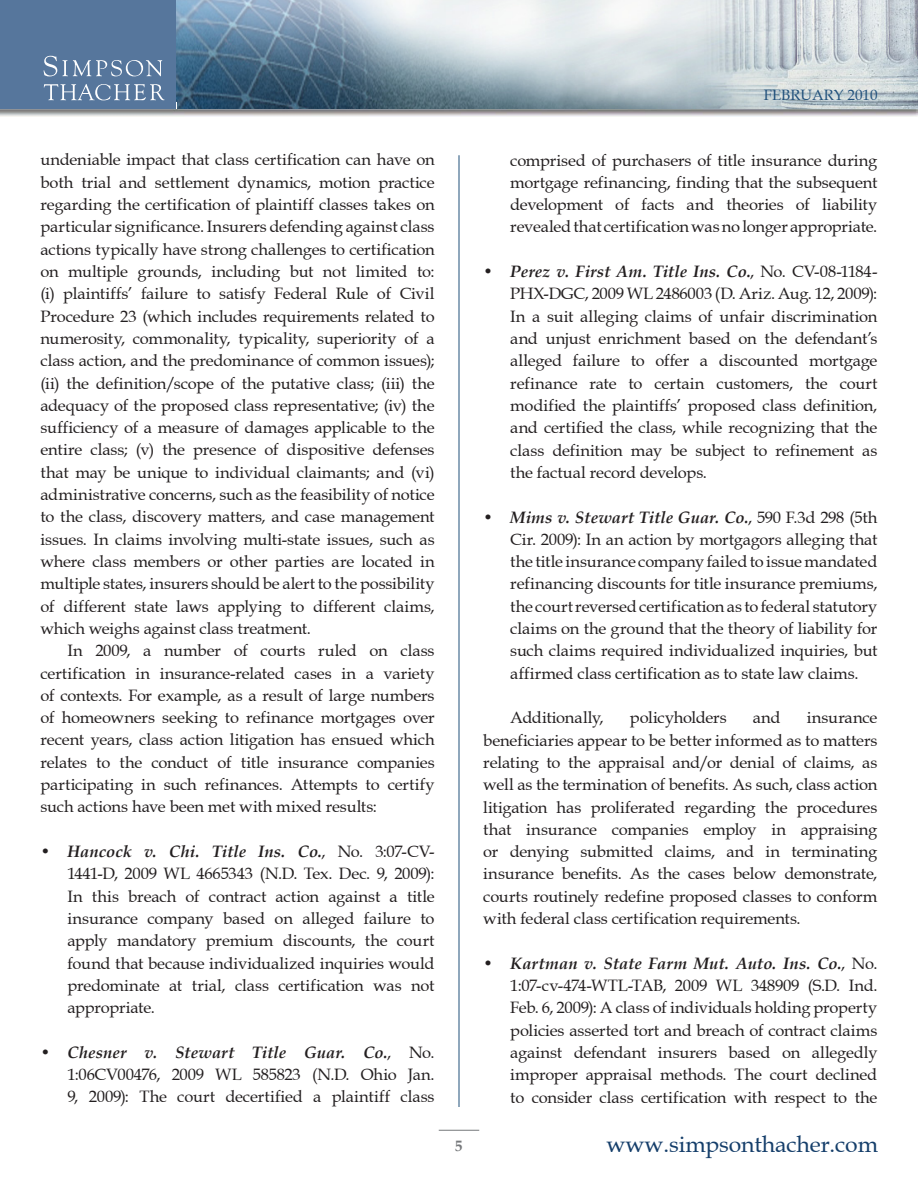
<style>
.page{position:relative;width:918px;height:1188px;background:#fff}
.page>*{position:absolute;margin:0;border:0;box-sizing:border-box;transform-origin:0 0}
.t1{font:22.95px "Book Antiqua";letter-spacing:-.005em;color:#153e6a}
.ILA_Body{font:16.5px/22.4px "Book Antiqua";letter-spacing:-.005em;color:#231f20;text-align:justify}
.ILA_Body_bullets{font:16.5px/22.4px "Book Antiqua";letter-spacing:-.01em;color:#231f20;text-align:justify}
.t2{font:15px "Book Antiqua";color:#20507b}
.t3{font:700 15px "Book Antiqua";color:#76787b}
.s1{font-weight:700;font-style:italic}
</style>
<div class="page">
<hr style="left:459px;top:155px;width:1px;height:952px;background:#20507b">
<hr style="left:439px;top:1130px;width:40px;height:1px;background:#76787b">
<img style="left:177px;top:0;width:741px;height:109px">
<div style="left:0;top:0;width:176px;height:109px;background:#56769c"></div>
<svg style="left:44px;top:56px;width:118px;height:20px"></svg>
<svg style="left:44px;top:84px;width:121px;height:16px"></svg>
<p class="t2" style="left:764px;top:86px;width:115px">FEBRUARY 2010</p>
<p class="ILA_Body" style="left:40px;top:149px;width:396px">undeniable impact that class certification can have on both trial and settlement dynamics, motion practice regarding the certification of plaintiff classes takes on particular significance. Insurers defending against class actions typically have strong challenges to certification on multiple grounds, including but not limited to: (i) plaintiffs’ failure to satisfy Federal Rule of Civil Procedure 23 (which includes requirements related to numerosity, commonality, typicality, superiority of a class action, and the predominance of common issues); (ii) the definition/scope of the putative class; (iii) the adequacy of the proposed class representative; (iv) the sufficiency of a measure of damages applicable to the entire class; (v) the presence of dispositive defenses that may be unique to individual claimants; and (vi) administrative concerns, such as the feasibility of notice to the class, discovery matters, and case management issues. In claims involving multi-state issues, such as where class members or other parties are located in multiple states, insurers should be alert to the possibility of different state laws applying to different claims, which weighs against class treatment.</p>
<p class="ILA_Body" style="left:40px;top:639px;width:396px;text-indent:27px">In 2009, a number of courts ruled on class certification in insurance-related cases in a variety of contexts. For example, as a result of large numbers of homeowners seeking to refinance mortgages over recent years, class action litigation has ensued which relates to the conduct of title insurance companies participating in such refinances. Attempts to certify such actions have been met with mixed results:</p>
<p class="ILA_Body_bullets" style="left:67px;top:840px;width:369px;text-indent:-27px">• <span class="s1">Hancock v. Chi. Title Ins. Co.</span>, No. 3:07-CV-1441-D, 2009 WL 4665343 (N.D. Tex. Dec. 9, 2009):<br>In this breach of contract action against a title insurance company based on alleged failure to apply mandatory premium discounts, the court found that because individualized inquiries would predominate at trial, class certification was not appropriate.</p>
<p class="ILA_Body_bullets" style="left:67px;top:1041px;width:369px;text-indent:-27px">• <span class="s1">Chesner v. Stewart Title Guar. Co.</span>, No.<br>1:06CV00476, 2009 WL 585823 (N.D. Ohio Jan.<br>9, 2009): The court decertified a plaintiff class</p>
<p class="ILA_Body_bullets" style="left:510px;top:149px;width:369px">comprised of purchasers of title insurance during mortgage refinancing, finding that the subsequent development of facts and theories of liability revealed that certification was no longer appropriate.</p>
<p class="ILA_Body_bullets" style="left:510px;top:260px;width:369px;text-indent:-27px">• <span class="s1">Perez v. First Am. Title Ins. Co.</span>, No. CV-08-1184- PHX-DGC, 2009 WL 2486003 (D. Ariz. Aug. 12, 2009):<br>In a suit alleging claims of unfair discrimination and unjust enrichment based on the defendant’s alleged failure to offer a discounted mortgage refinance rate to certain customers, the court modified the plaintiffs’ proposed class definition, and certified the class, while recognizing that the class definition may be subject to refinement as the factual record develops.</p>
<p class="ILA_Body_bullets" style="left:510px;top:506px;width:369px;text-indent:-27px">• <span class="s1">Mims v. Stewart Title Guar. Co.</span>, 590 F.3d 298 (5th Cir. 2009): In an action by mortgagors alleging that the title insurance company failed to issue mandated refinancing discounts for title insurance premiums, the court reversed certification as to federal statutory claims on the ground that the theory of liability for such claims required individualized inquiries, but affirmed class certification as to state law claims.</p>
<p class="ILA_Body" style="left:510px;top:707px;width:95px">Additionally,</p>
<p class="ILA_Body" style="left:630px;top:707px;width:98px">policyholders</p>
<p class="ILA_Body" style="left:753px;top:707px;width:29px">and</p>
<p class="ILA_Body" style="left:483px;top:707px;width:396px;text-indent:323px">insurance beneficiaries appear to be better informed as to matters relating to the appraisal and/or denial of claims, as well as the termination of benefits. As such, class action litigation has proliferated regarding the procedures that insurance companies employ in appraising or denying submitted claims, and in terminating insurance benefits. As the cases below demonstrate, courts routinely redefine proposed classes to conform with federal class certification requirements.</p>
<p class="ILA_Body_bullets" style="left:510px;top:952px;width:369px;text-indent:-27px">• <span class="s1">Kartman v. State Farm Mut. Auto. Ins. Co.</span>, No.<br>1:07-cv-474-WTL-TAB, 2009 WL 348909 (S.D. Ind.<br>Feb. 6, 2009): A class of individuals holding property policies asserted tort and breach of contract claims against defendant insurers based on allegedly improper appraisal methods. The court declined to consider class certification with respect to the</p>
<p class="t3" style="left:455px;top:1136px;width:9px">5</p>
<h1 class="t1" style="left:607px;top:1130px;width:273px">www.simpsonthacher.com</h1>
</div>
